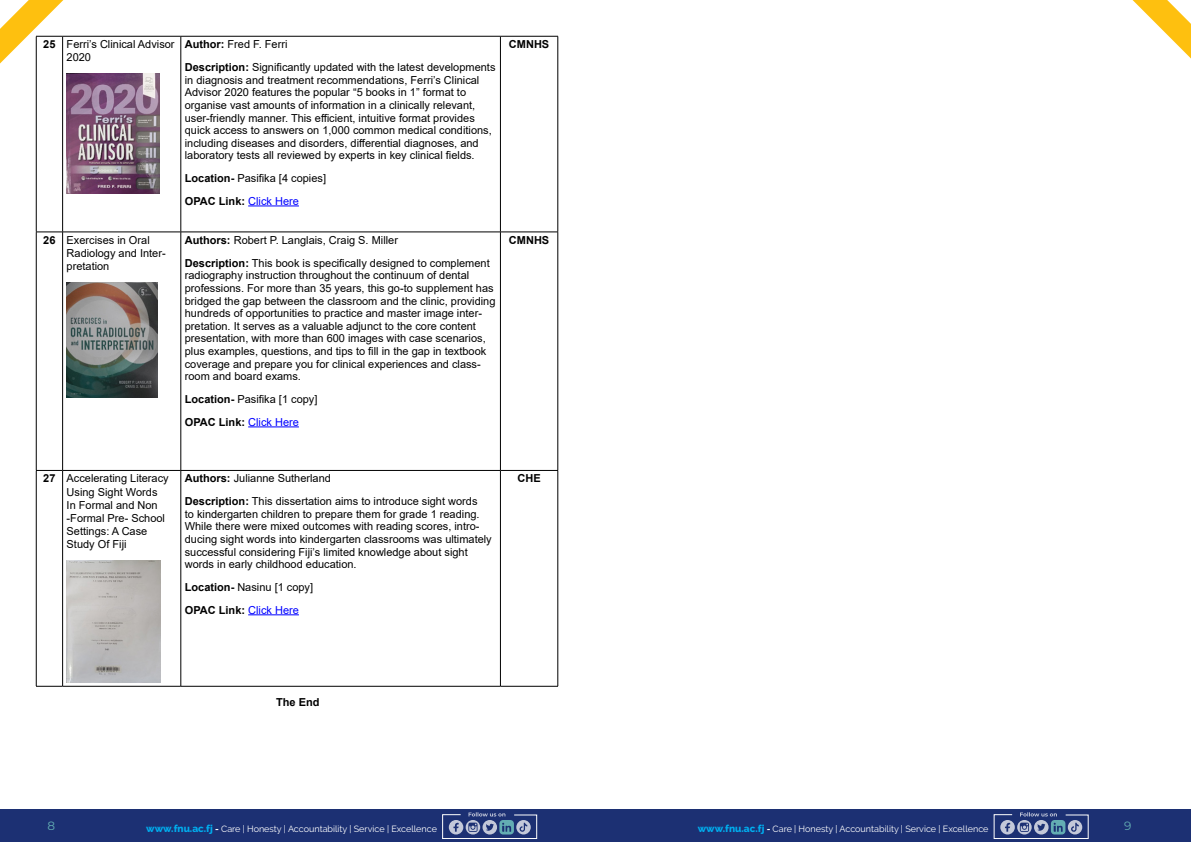
<style>
.page{position:relative;width:1191px;height:842px;background:#fff}
.page>*{position:absolute;margin:0;border:0;box-sizing:border-box;transform-origin:0 0}
.t1{font:12px "Montserrat";color:#63adb3}
.t2{font:11px/12.6px "Arial";color:#000}
.t3{font:700 11px/22.6px "Arial";color:#000}
.t4{font:9px "Raleway";color:#fff}
.s1{font-weight:700}
.s2{font-weight:400}
.s3{font-weight:400;color:#00f}
.s4{font-weight:800;font-size:10px;color:#00aeef}
</style>
<div class="page">
<div style="left:0;top:809px;width:1191px;height:33px;background:#1c3073"></div>
<svg style="left:442px;top:812px;width:95px;height:27px"></svg>
<svg style="left:993px;top:812px;width:96px;height:27px"></svg>
<svg style="left:1132px;top:0;width:59px;height:59px"></svg>
<svg style="left:0;top:0;width:75px;height:68px"></svg>
<hr style="left:63px;top:36px;width:118px;height:1px;background:#000">
<hr style="left:181px;top:36px;width:319px;height:1px;background:#000">
<hr style="left:500px;top:36px;width:58px;height:1px;background:#000">
<svg style="left:37px;top:232px;width:25px;height:1px"></svg>
<hr style="left:63px;top:232px;width:118px;height:1px;background:#000">
<hr style="left:181px;top:232px;width:319px;height:1px;background:#000">
<hr style="left:500px;top:232px;width:58px;height:1px;background:#000">
<svg style="left:36px;top:470px;width:27px;height:1px"></svg>
<hr style="left:63px;top:470px;width:118px;height:1px;background:#000">
<hr style="left:181px;top:470px;width:319px;height:1px;background:#000">
<hr style="left:500px;top:470px;width:58px;height:1px;background:#000">
<svg style="left:36px;top:686px;width:27px;height:1px"></svg>
<hr style="left:63px;top:686px;width:118px;height:1px;background:#000">
<hr style="left:181px;top:686px;width:319px;height:1px;background:#000">
<hr style="left:500px;top:686px;width:58px;height:1px;background:#000">
<hr style="left:36px;top:37px;width:1px;height:195px;background:#000">
<hr style="left:36px;top:232px;width:1px;height:238px;background:#000">
<hr style="left:36px;top:471px;width:1px;height:215px;background:#000">
<hr style="left:62px;top:37px;width:1px;height:195px;background:#000">
<hr style="left:180px;top:37px;width:1px;height:195px;background:#000">
<hr style="left:500px;top:37px;width:1px;height:195px;background:#000">
<hr style="left:557px;top:37px;width:1px;height:195px;background:#000">
<hr style="left:62px;top:232px;width:1px;height:238px;background:#000">
<hr style="left:180px;top:232px;width:1px;height:238px;background:#000">
<hr style="left:500px;top:232px;width:1px;height:238px;background:#000">
<hr style="left:557px;top:232px;width:1px;height:238px;background:#000">
<hr style="left:62px;top:471px;width:1px;height:215px;background:#000">
<hr style="left:180px;top:471px;width:1px;height:215px;background:#000">
<hr style="left:500px;top:471px;width:1px;height:215px;background:#000">
<hr style="left:557px;top:471px;width:1px;height:215px;background:#000">
<img style="left:67px;top:74px;width:92px;height:119px">
<hr style="left:248px;top:206px;width:51px;height:1px;background:#00f">
<img style="left:67px;top:282px;width:90px;height:116px">
<hr style="left:248px;top:426px;width:51px;height:1px;background:#00f">
<img style="left:67px;top:561px;width:93px;height:121px">
<hr style="left:248px;top:614px;width:51px;height:1px;background:#00f">
<p class="t2" style="left:67px;top:38px;width:109px;line-height:13.2px;text-indent:-23px"><span class="s1">25</span> Ferri’s Clinical Advisor<br>2020</p>
<p class="t2" style="left:185px;top:33px;width:312px;line-height:22.6px"><span class="s1">Author:</span> Fred F. Ferri<br><span class="s1">Description:</span> Significantly updated with the latest developments</p>
<p class="t2" style="left:185px;top:73px;width:308px">in diagnosis and treatment recommendations, Ferri’s Clinical Advisor 2020 features the popular “5 books in 1” format to organise vast amounts of information in a clinically relevant, user-friendly manner. This efficient, intuitive format provides quick access to answers on 1,000 common medical conditions, including diseases and disorders, differential diagnoses, and laboratory tests all reviewed by experts in key clinical fields.</p>
<p class="t3" style="left:185px;top:167px;width:143px">Location- <span class="s2">Pasifika [4 copies]<br></span>OPAC Link: <span class="s3">Click Here</span></p>
<p class="t2" style="left:67px;top:233px;width:101px;line-height:13.2px;text-indent:-23px"><span class="s1">26</span> Exercises in Oral<br>Radiology and Inter&shy;pretation</p>
<p class="t2" style="left:185px;top:229px;width:306px;line-height:22.6px"><span class="s1">Authors:</span> Robert P. Langlais, Craig S. Miller<br><span class="s1">Description:</span> This book is specifically designed to complement</p>
<p class="t2" style="left:185px;top:269px;width:312px">radiography instruction throughout the continuum of dental professions. For more than 35 years, this go-to supplement has bridged the gap between the classroom and the clinic, providing hundreds of opportunities to practice and master image inter&shy;pretation. It serves as a valuable adjunct to the core content presentation, with more than 600 images with case scenarios, plus examples, questions, and tips to fill in the gap in textbook coverage and prepare you for clinical experiences and class&shy;room and board exams.</p>
<p class="t3" style="left:185px;top:388px;width:134px">Location- <span class="s2">Pasifika [1 copy]<br></span>OPAC Link: <span class="s3">Click Here</span></p>
<p class="t3" style="left:509px;top:33px;width:42px">CMNHS</p>
<p class="t3" style="left:509px;top:229px;width:42px">CMNHS</p>
<p class="t2" style="left:67px;top:472px;width:104px;line-height:13.2px;text-indent:-23px"><span class="s1">27</span> Accelerating Literacy<br>Using Sight Words<br>In Formal and Non -Formal Pre- School<br>Settings: A Case<br>Study Of Fiji</p>
<p class="t2" style="left:185px;top:467px;width:294px;line-height:22.6px"><span class="s1">Authors:</span> Julianne Sutherland<br><span class="s1">Description:</span> This dissertation aims to introduce sight words</p>
<p class="t2" style="left:185px;top:507px;width:308px">to kindergarten children to prepare them for grade 1 reading.<br>While there were mixed outcomes with reading scores, intro&shy;ducing sight words into kindergarten classrooms was ultimately successful considering Fiji’s limited knowledge about sight words in early childhood education.</p>
<p class="t3" style="left:185px;top:576px;width:130px">Location- <span class="s2">Nasinu [1 copy]<br></span>OPAC Link: <span class="s3">Click Here</span></p>
<p class="t3" style="left:517px;top:467px;width:25px">CHE</p>
<p class="t3" style="left:276px;top:691px;width:45px">The End</p>
<p class="t1" style="left:48px;top:817px;width:9px">8</p>
<p class="t4" style="left:146px;top:823px;width:292px"><span class="s4">www.fnu.ac.fj</span> <span class="s1">-</span> Care | Honesty | Accountability | Service | Excellence</p>
<p class="t4" style="left:698px;top:823px;width:292px"><span class="s4">www.fnu.ac.fj</span> <span class="s1">-</span> Care | Honesty | Accountability | Service | Excellence</p>
<p class="t1" style="left:1124px;top:817px;width:9px">9</p>
</div>
